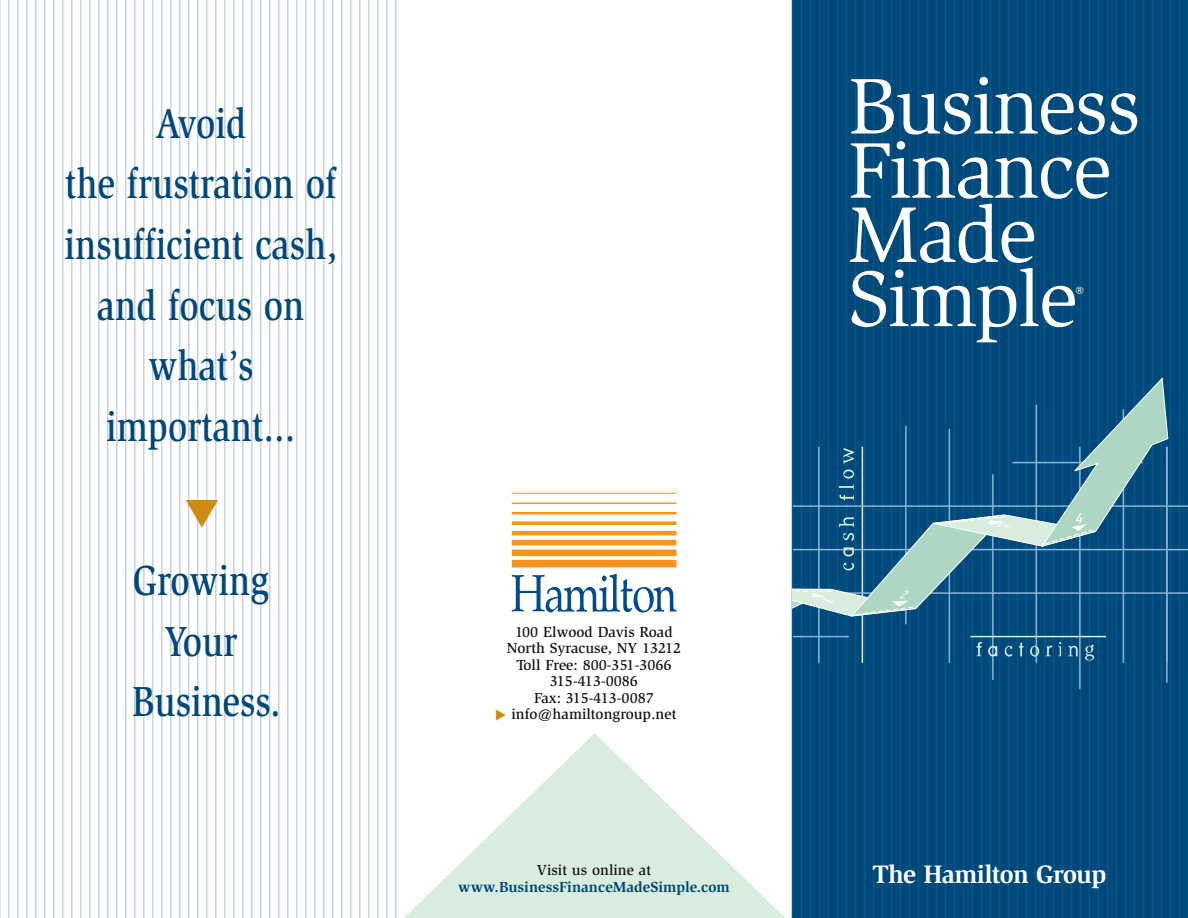
<style>
.page{position:relative;width:1188px;height:918px;background:#fff}
.page>*{position:absolute;margin:0;border:0;box-sizing:border-box;transform-origin:0 0}
.t1{font:81.15px/64.2px "Slimbach";letter-spacing:-.025em;color:#fff}
.t2{font:500 43.2px/60.6px "Slimbach";color:#004879;text-align:center;scale:.83 1}
.t3{font:700 25.95px "Slimbach";letter-spacing:-.025em;color:#fff}
.t4{font:500 15px/16.5px "Slimbach";color:#171214;text-align:center}
.t5{font:700 15px "Slimbach";color:#004879}
.t6{font:10.2px "Humanist 777 BT Roman B";color:#fff}
</style>
<div class="page">
<svg style="left:404px;top:733px;width:388px;height:185px"></svg>
<hr style="left:0;top:0;width:1px;height:918px;background:#c6d3e4">
<hr style="left:8px;top:0;width:2px;height:918px;background:#c6d3e4">
<hr style="left:17px;top:0;width:2px;height:918px;background:#c6d3e4">
<hr style="left:26px;top:0;width:2px;height:918px;background:#c6d3e4">
<hr style="left:35px;top:0;width:2px;height:918px;background:#c6d3e4">
<hr style="left:44px;top:0;width:2px;height:918px;background:#c6d3e4">
<hr style="left:53px;top:0;width:2px;height:918px;background:#c6d3e4">
<hr style="left:62px;top:0;width:2px;height:918px;background:#c6d3e4">
<hr style="left:71px;top:0;width:2px;height:918px;background:#c6d3e4">
<hr style="left:80px;top:0;width:2px;height:918px;background:#c6d3e4">
<hr style="left:89px;top:0;width:2px;height:918px;background:#c6d3e4">
<hr style="left:98px;top:0;width:2px;height:918px;background:#c6d3e4">
<hr style="left:107px;top:0;width:2px;height:918px;background:#c6d3e4">
<hr style="left:116px;top:0;width:2px;height:918px;background:#c6d3e4">
<hr style="left:125px;top:0;width:2px;height:918px;background:#c6d3e4">
<hr style="left:134px;top:0;width:2px;height:918px;background:#c6d3e4">
<hr style="left:143px;top:0;width:2px;height:918px;background:#c6d3e4">
<hr style="left:152px;top:0;width:2px;height:918px;background:#c6d3e4">
<hr style="left:161px;top:0;width:2px;height:918px;background:#c6d3e4">
<hr style="left:170px;top:0;width:2px;height:918px;background:#c6d3e4">
<hr style="left:179px;top:0;width:2px;height:918px;background:#c6d3e4">
<hr style="left:188px;top:0;width:2px;height:918px;background:#c6d3e4">
<hr style="left:197px;top:0;width:2px;height:918px;background:#c6d3e4">
<hr style="left:206px;top:0;width:2px;height:918px;background:#c6d3e4">
<hr style="left:215px;top:0;width:2px;height:918px;background:#c6d3e4">
<hr style="left:224px;top:0;width:2px;height:918px;background:#c6d3e4">
<hr style="left:233px;top:0;width:2px;height:918px;background:#c6d3e4">
<hr style="left:242px;top:0;width:2px;height:918px;background:#c6d3e4">
<hr style="left:251px;top:0;width:2px;height:918px;background:#c6d3e4">
<hr style="left:260px;top:0;width:2px;height:918px;background:#c6d3e4">
<hr style="left:269px;top:0;width:2px;height:918px;background:#c6d3e4">
<hr style="left:278px;top:0;width:2px;height:918px;background:#c6d3e4">
<hr style="left:287px;top:0;width:2px;height:918px;background:#c6d3e4">
<hr style="left:296px;top:0;width:2px;height:918px;background:#c6d3e4">
<hr style="left:305px;top:0;width:2px;height:918px;background:#c6d3e4">
<hr style="left:314px;top:0;width:2px;height:918px;background:#c6d3e4">
<hr style="left:323px;top:0;width:2px;height:918px;background:#c6d3e4">
<hr style="left:332px;top:0;width:2px;height:918px;background:#c6d3e4">
<hr style="left:341px;top:0;width:2px;height:918px;background:#c6d3e4">
<hr style="left:350px;top:0;width:2px;height:918px;background:#c6d3e4">
<hr style="left:359px;top:0;width:2px;height:918px;background:#c6d3e4">
<hr style="left:368px;top:0;width:2px;height:918px;background:#c6d3e4">
<hr style="left:377px;top:0;width:2px;height:918px;background:#c6d3e4">
<hr style="left:386px;top:0;width:2px;height:918px;background:#c6d3e4">
<hr style="left:395px;top:0;width:2px;height:918px;background:#c6d3e4">
<div style="left:792px;top:0;width:396px;height:918px;background:#004879"></div>
<hr style="left:792px;top:0;width:1px;height:918px;background:#005989">
<hr style="left:801px;top:0;width:1px;height:918px;background:#005989">
<hr style="left:810px;top:0;width:1px;height:918px;background:#005989">
<hr style="left:819px;top:0;width:1px;height:918px;background:#005989">
<hr style="left:828px;top:0;width:1px;height:918px;background:#005989">
<hr style="left:837px;top:0;width:1px;height:918px;background:#005989">
<hr style="left:846px;top:0;width:1px;height:918px;background:#005989">
<hr style="left:855px;top:0;width:1px;height:918px;background:#005989">
<hr style="left:864px;top:0;width:1px;height:918px;background:#005989">
<hr style="left:873px;top:0;width:1px;height:918px;background:#005989">
<hr style="left:882px;top:0;width:1px;height:918px;background:#005989">
<hr style="left:891px;top:0;width:1px;height:918px;background:#005989">
<hr style="left:900px;top:0;width:1px;height:918px;background:#005989">
<hr style="left:909px;top:0;width:1px;height:918px;background:#005989">
<hr style="left:918px;top:0;width:1px;height:918px;background:#005989">
<hr style="left:927px;top:0;width:1px;height:918px;background:#005989">
<hr style="left:936px;top:0;width:1px;height:918px;background:#005989">
<hr style="left:945px;top:0;width:1px;height:918px;background:#005989">
<hr style="left:954px;top:0;width:1px;height:918px;background:#005989">
<hr style="left:963px;top:0;width:1px;height:918px;background:#005989">
<hr style="left:972px;top:0;width:1px;height:918px;background:#005989">
<hr style="left:981px;top:0;width:1px;height:918px;background:#005989">
<hr style="left:990px;top:0;width:1px;height:918px;background:#005989">
<hr style="left:999px;top:0;width:1px;height:918px;background:#005989">
<hr style="left:1008px;top:0;width:1px;height:918px;background:#005989">
<hr style="left:1017px;top:0;width:1px;height:918px;background:#005989">
<hr style="left:1026px;top:0;width:1px;height:918px;background:#005989">
<hr style="left:1035px;top:0;width:1px;height:918px;background:#005989">
<hr style="left:1044px;top:0;width:1px;height:918px;background:#005989">
<hr style="left:1053px;top:0;width:1px;height:918px;background:#005989">
<hr style="left:1062px;top:0;width:1px;height:918px;background:#005989">
<hr style="left:1071px;top:0;width:1px;height:918px;background:#005989">
<hr style="left:1080px;top:0;width:1px;height:918px;background:#005989">
<hr style="left:1089px;top:0;width:1px;height:918px;background:#005989">
<hr style="left:1098px;top:0;width:1px;height:918px;background:#005989">
<hr style="left:1107px;top:0;width:1px;height:918px;background:#005989">
<hr style="left:1116px;top:0;width:1px;height:918px;background:#005989">
<hr style="left:1125px;top:0;width:1px;height:918px;background:#005989">
<hr style="left:1134px;top:0;width:1px;height:918px;background:#005989">
<hr style="left:1143px;top:0;width:1px;height:918px;background:#005989">
<hr style="left:1152px;top:0;width:1px;height:918px;background:#005989">
<hr style="left:1161px;top:0;width:1px;height:918px;background:#005989">
<hr style="left:1170px;top:0;width:1px;height:918px;background:#005989">
<hr style="left:1179px;top:0;width:1px;height:918px;background:#005989">
<hr style="left:1187px;top:0;width:1px;height:918px;background:#005989">
<hr style="left:512px;top:493px;width:165px;height:1px;background:#f7941d">
<hr style="left:512px;top:502px;width:165px;height:2px;background:#f7941d">
<hr style="left:512px;top:512px;width:165px;height:2px;background:#f7941d">
<svg style="left:512px;top:521px;width:165px;height:4px"></svg>
<hr style="left:512px;top:531px;width:165px;height:4px;background:#f7941d">
<div style="left:512px;top:540px;width:165px;height:5px;background:#f7941d"></div>
<div style="left:512px;top:550px;width:165px;height:6px;background:#f7941d"></div>
<div style="left:512px;top:560px;width:165px;height:7px;background:#f7941d"></div>
<svg style="left:512px;top:574px;width:165px;height:39px"></svg>
<hr style="left:818px;top:447px;width:2px;height:216px;background:#8cb3d9">
<hr style="left:862px;top:447px;width:1px;height:216px;background:#d8eddd">
<hr style="left:949px;top:429px;width:1px;height:234px;background:#8cb3d9">
<hr style="left:992px;top:474px;width:2px;height:206px;background:#8cb3d9">
<hr style="left:1036px;top:405px;width:1px;height:258px;background:#8cb3d9">
<hr style="left:1079px;top:447px;width:2px;height:242px;background:#8cb3d9">
<hr style="left:1123px;top:409px;width:1px;height:254px;background:#8cb3d9">
<hr style="left:793px;top:592px;width:395px;height:2px;background:#8cb3d9">
<hr style="left:793px;top:549px;width:395px;height:1px;background:#8cb3d9">
<hr style="left:793px;top:505px;width:395px;height:2px;background:#8cb3d9">
<hr style="left:1166px;top:447px;width:2px;height:236px;background:#8cb3d9">
<svg style="left:792px;top:377px;width:377px;height:284px"></svg>
<svg style="left:189px;top:500px;width:28px;height:27px"></svg>
<h2 class="t2" style="left:64px;top:96px;width:330px">Avoid<br>the frustration of insufficient cash, and focus on what’s important...</h2>
<h2 class="t2" style="left:132px;top:554px;width:180px">Growing<br>Your<br>Business.</h2>
<p class="t4" style="left:507px;top:625px;width:176px">100 Elwood Davis Road<br>North Syracuse, NY 13212<br>Toll Free: 800-351-3066<br>315-413-0086<br>Fax: 315-413-0087 info@hamiltongroup.net</p>
<p class="t4" style="left:537px;top:863px;width:116px">Visit us online at</p>
<p class="t5" style="left:458px;top:881px;width:273px">www.BusinessFinanceMadeSimple.com</p>
<h1 class="t1" style="left:848px;top:80px;width:295px">Business<br>Finance<br>Made<br>Simple</h1>
<p class="t6" style="left:1075px;top:286px;width:10px">®</p>
<h3 class="t3" style="left:873px;top:865px;width:235px">The Hamilton Group</h3>
</div>
